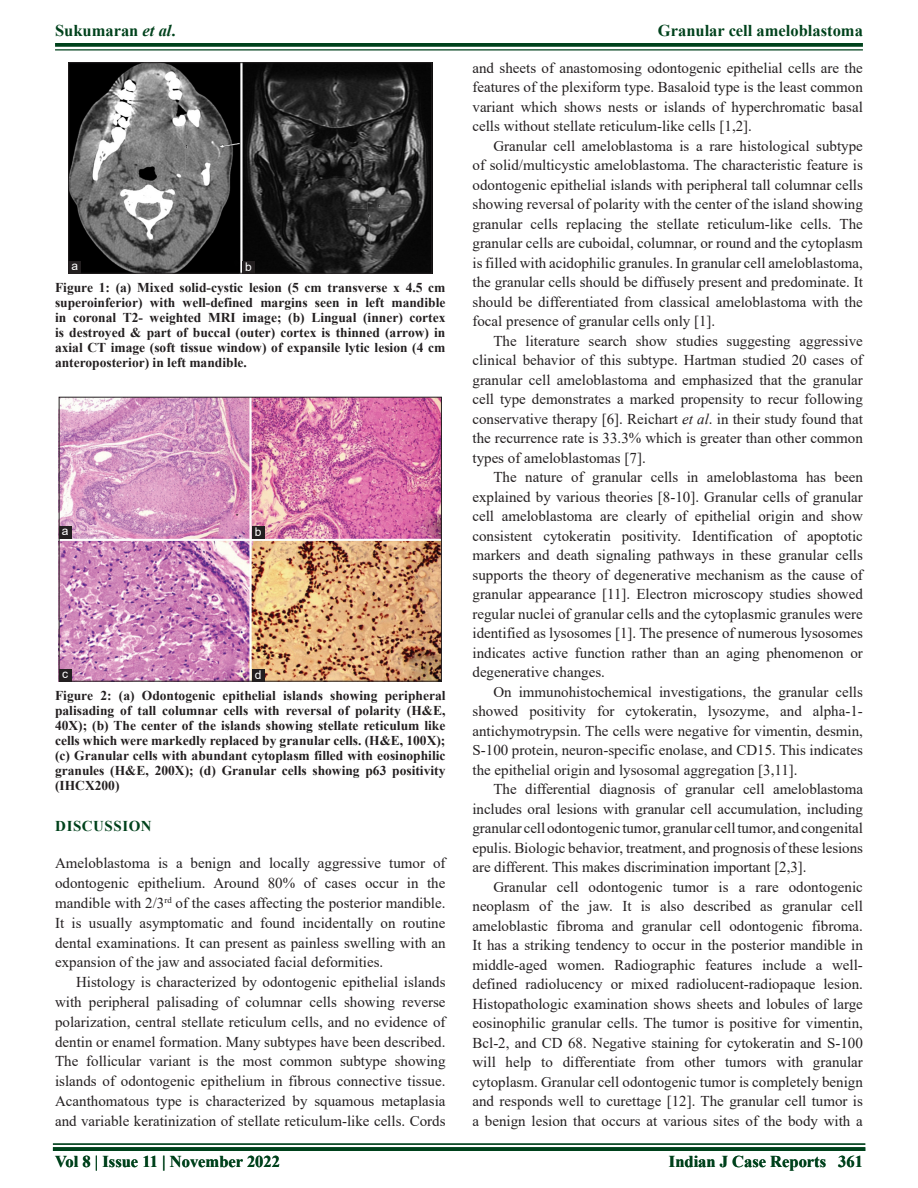
<style>
.page{position:relative;width:918px;height:1188px;background:#fff}
.page>*{position:absolute;margin:0;border:0;box-sizing:border-box;transform-origin:0 0}
.t1{font:700 16.5px "Times New Roman";color:#00421c}
.TX{font:15px/19.5px "Times New Roman";color:#231f20;text-align:justify}
.TXFL{font:15px/19.8px "Times New Roman";color:#231f20;text-align:justify}
.t2{font:700 15px "Times New Roman";letter-spacing:.035em;color:#00421c}
.FGC{font:700 13.5px/15px "Times New Roman";color:#231f20;text-align:justify}
.LABEL{font:12px "Arial";color:#fff}
.s1{font-style:italic}
</style>
<div class="page">
<svg style="left:55px;top:43px;width:808px;height:4px;background:#0f4d29"></svg>
<hr style="left:55px;top:49px;width:808px;height:2px;background:#00421c">
<hr style="left:53px;top:1143px;width:812px;height:2px;background:#00421c">
<svg style="left:53px;top:1147px;width:812px;height:4px;background:#03441f"></svg>
<img style="left:70px;top:65px;width:360px;height:206px">
<div style="left:68px;top:63px;width:364px;height:210px;border:1px solid #231f20"></div>
<div style="left:242px;top:261px;width:13px;height:12px;background:#231f20"></div>
<div style="left:68px;top:261px;width:13px;height:12px;background:#231f20"></div>
<img style="left:61px;top:399px;width:379px;height:280px">
<div style="left:59px;top:397px;width:383px;height:284px;border:1px solid #231f20"></div>
<div style="left:252px;top:669px;width:13px;height:12px;background:#231f20"></div>
<div style="left:59px;top:669px;width:13px;height:12px;background:#231f20"></div>
<div style="left:252px;top:526px;width:13px;height:12px;background:#231f20"></div>
<div style="left:59px;top:526px;width:13px;height:13px;background:#231f20"></div>
<p class="t1" style="left:55px;top:18px;width:122px">Sukumaran <span class="s1">et al</span>.</p>
<p class="t1" style="left:658px;top:18px;width:207px">Granular cell ameloblastoma</p>
<p class="LABEL" style="left:72px;top:258px;width:8px">a</p>
<p class="LABEL" style="left:245px;top:259px;width:8px">b</p>
<p class="FGC" style="left:55px;top:279px;width:392px">Figure 1: (a) Mixed solid-cystic lesion (5 cm transverse x 4.5 cm superoinferior) with well-defined margins seen in left mandible in coronal T2- weighted MRI image; (b) Lingual (inner) cortex is destroyed &amp; part of buccal (outer) cortex is thinned (arrow) in axial CT image (soft tissue window) of expansile lytic lesion (4 cm anteroposterior) in left mandible.</p>
<p class="LABEL" style="left:62px;top:523px;width:8px">a</p>
<p class="LABEL" style="left:255px;top:524px;width:8px">b</p>
<p class="LABEL" style="left:62px;top:666px;width:7px">c</p>
<p class="LABEL" style="left:255px;top:667px;width:8px">d</p>
<p class="FGC" style="left:55px;top:687px;width:392px">Figure 2: (a) Odontogenic epithelial islands showing peripheral palisading of tall columnar cells with reversal of polarity (H&amp;E, 40X); (b) The center of the islands showing stellate reticulum like cells which were markedly replaced by granular cells. (H&amp;E, 100X); (c) Granular cells with abundant cytoplasm filled with eosinophilic granules (H&amp;E, 200X); (d) Granular cells showing p63 positivity (IHCX200)</p>
<h1 class="t2" style="left:55px;top:815px;width:98px">DISCUSSION</h1>
<p class="TXFL" style="left:55px;top:853px;width:392px">Ameloblastoma is a benign and locally aggressive tumor of odontogenic epithelium. Around 80% of cases occur in the mandible with 2/3<sup>rd</sup> of the cases affecting the posterior mandible.<br>It is usually asymptomatic and found incidentally on routine dental examinations. It can present as painless swelling with an expansion of the jaw and associated facial deformities.</p>
<p class="TX" style="left:55px;top:972px;width:392px;text-indent:21px">Histology is characterized by odontogenic epithelial islands with peripheral palisading of columnar cells showing reverse polarization, central stellate reticulum cells, and no evidence of dentin or enamel formation. Many subtypes have been described.<br>The follicular variant is the most common subtype showing islands of odontogenic epithelium in fibrous connective tissue.<br>Acanthomatous type is characterized by squamous metaplasia and variable keratinization of stellate reticulum-like cells. Cords</p>
<p class="TX" style="left:472px;top:58px;width:392px">and sheets of anastomosing odontogenic epithelial cells are the features of the plexiform type. Basaloid type is the least common variant which shows nests or islands of hyperchromatic basal cells without stellate reticulum-like cells [1,2].</p>
<p class="TX" style="left:472px;top:136px;width:392px;text-indent:21px">Granular cell ameloblastoma is a rare histological subtype of solid/multicystic ameloblastoma. The characteristic feature is odontogenic epithelial islands with peripheral tall columnar cells showing reversal of polarity with the center of the island showing granular cells replacing the stellate reticulum-like cells. The granular cells are cuboidal, columnar, or round and the cytoplasm is filled with acidophilic granules. In granular cell ameloblastoma, the granular cells should be diffusely present and predominate. It should be differentiated from classical ameloblastoma with the focal presence of granular cells only [1].</p>
<p class="TX" style="left:472px;top:331px;width:392px;text-indent:21px">The literature search show studies suggesting aggressive clinical behavior of this subtype. Hartman studied 20 cases of granular cell ameloblastoma and emphasized that the granular cell type demonstrates a marked propensity to recur following conservative therapy [6]. Reichart <span class="s1">et al</span>. in their study found that the recurrence rate is 33.3% which is greater than other common types of ameloblastomas [7].</p>
<p class="TX" style="left:472px;top:467px;width:392px;text-indent:21px">The nature of granular cells in ameloblastoma has been explained by various theories [8-10]. Granular cells of granular cell ameloblastoma are clearly of epithelial origin and show consistent cytokeratin positivity. Identification of apoptotic markers and death signaling pathways in these granular cells supports the theory of degenerative mechanism as the cause of granular appearance [11]. Electron microscopy studies showed regular nuclei of granular cells and the cytoplasmic granules were identified as lysosomes [1]. The presence of numerous lysosomes indicates active function rather than an aging phenomenon or degenerative changes.</p>
<p class="TX" style="left:472px;top:682px;width:392px;text-indent:21px">On immunohistochemical investigations, the granular cells showed positivity for cytokeratin, lysozyme, and alpha-1- antichymotrypsin. The cells were negative for vimentin, desmin, S-100 protein, neuron-specific enolase, and CD15. This indicates the epithelial origin and lysosomal aggregation [3,11].</p>
<p class="TX" style="left:472px;top:779px;width:392px;text-indent:21px">The differential diagnosis of granular cell ameloblastoma includes oral lesions with granular cell accumulation, including granular cell odontogenic tumor, granular cell tumor, and congenital epulis. Biologic behavior, treatment, and prognosis of these lesions are different. This makes discrimination important [2,3].</p>
<p class="TX" style="left:472px;top:877px;width:392px;text-indent:21px">Granular cell odontogenic tumor is a rare odontogenic neoplasm of the jaw. It is also described as granular cell ameloblastic fibroma and granular cell odontogenic fibroma.<br>It has a striking tendency to occur in the posterior mandible in middle-aged women. Radiographic features include a well&shy;defined radiolucency or mixed radiolucent-radiopaque lesion.<br>Histopathologic examination shows sheets and lobules of large eosinophilic granular cells. The tumor is positive for vimentin, Bcl-2, and CD 68. Negative staining for cytokeratin and S-100 will help to differentiate from other tumors with granular cytoplasm. Granular cell odontogenic tumor is completely benign and responds well to curettage [12]. The granular cell tumor is a benign lesion that occurs at various sites of the body with a</p>
<p class="t1" style="left:55px;top:1150px;width:226px">Vol 8 | Issue 11 | November 2022</p>
<p class="t1" style="left:669px;top:1150px;width:195px">Indian J Case Reports 361</p>
</div>
